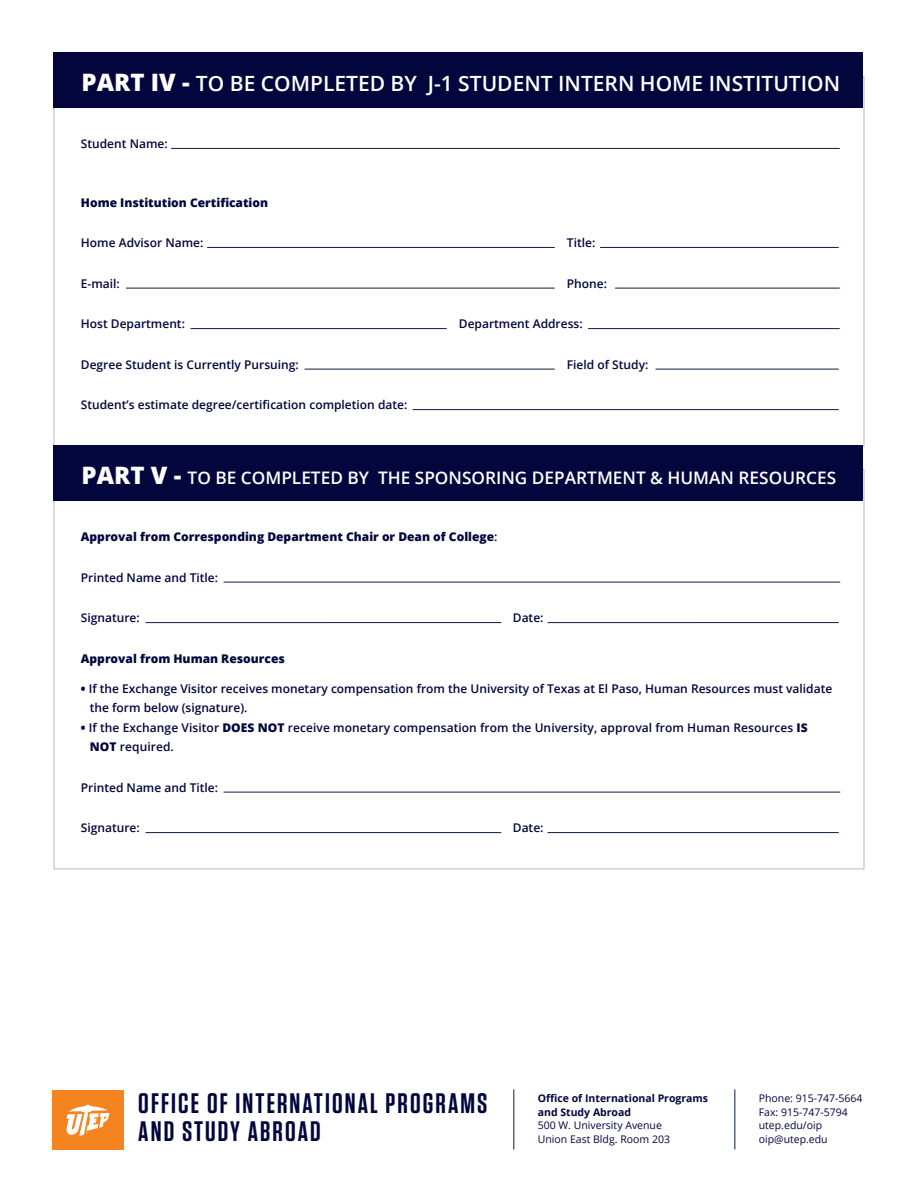
<style>
.page{position:relative;width:918px;height:1188px;background:#fff}
.page>*{position:absolute;margin:0;border:0;box-sizing:border-box;transform-origin:0 0}
.t1{font:600 28.2px/28.2px "Tungsten";letter-spacing:.075em;color:#02063d}
.t2{font:600 21px "Open Sans";color:#fff}
.t3{font:600 17.25px "Open Sans";color:#fff}
.t4{font:600 12px/19.5px "Open Sans";color:#02063d}
.t5{font:800 12px "Open Sans";color:#02063d}
.t6{font:10.5px/13.5px "Open Sans";color:#02063d}
.t7{font:700 10.5px/13.5px "Open Sans";color:#02063d}
.s1{font-weight:800;font-size:24px}
.s2{font-weight:600}
.s3{font-weight:800}
</style>
<div class="page">
<hr style="left:548px;top:832px;width:291px;height:1px;background:#091e40">
<hr style="left:146px;top:832px;width:355px;height:1px;background:#091e40">
<hr style="left:224px;top:792px;width:616px;height:1px;background:#091e40">
<hr style="left:548px;top:622px;width:291px;height:1px;background:#091e40">
<hr style="left:146px;top:622px;width:355px;height:1px;background:#091e40">
<hr style="left:224px;top:582px;width:616px;height:1px;background:#091e40">
<hr style="left:413px;top:409px;width:426px;height:1px;background:#091e40">
<hr style="left:656px;top:369px;width:183px;height:1px;background:#091e40">
<hr style="left:305px;top:369px;width:250px;height:1px;background:#091e40">
<hr style="left:191px;top:328px;width:256px;height:1px;background:#091e40">
<hr style="left:588px;top:328px;width:252px;height:1px;background:#091e40">
<hr style="left:615px;top:288px;width:225px;height:1px;background:#091e40">
<hr style="left:126px;top:288px;width:429px;height:1px;background:#091e40">
<hr style="left:600px;top:247px;width:239px;height:1px;background:#091e40">
<hr style="left:207px;top:247px;width:348px;height:1px;background:#091e40">
<hr style="left:171px;top:148px;width:669px;height:1px;background:#091e40">
<div style="left:53px;top:53px;width:810px;height:55px;background:#02063d"></div>
<hr style="left:735px;top:1089px;width:1px;height:61px;background:#091e40">
<hr style="left:514px;top:1090px;width:1px;height:60px;background:#091e40">
<div style="left:53px;top:1090px;width:71px;height:60px;background:#f58320"></div>
<svg style="left:66px;top:1105px;width:43px;height:31px"></svg>
<div style="left:53px;top:446px;width:810px;height:55px;background:#02063d"></div>
<h2 class="t2" style="left:82px;top:69px;width:760px"><span class="s1">PART IV -</span> TO BE COMPLETED BY J-1 STUDENT INTERN HOME INSTITUTION</h2>
<p class="t4" style="left:81px;top:134px;width:88px">Student Name:</p>
<p class="t5" style="left:81px;top:193px;width:189px">Home Institution Certification</p>
<p class="t4" style="left:81px;top:233px;width:124px">Home Advisor Name:</p>
<p class="t4" style="left:567px;top:233px;width:30px">Title:</p>
<p class="t4" style="left:81px;top:273px;width:40px">E-mail:</p>
<p class="t4" style="left:567px;top:273px;width:42px">Phone:</p>
<p class="t4" style="left:81px;top:314px;width:106px">Host Department:</p>
<p class="t4" style="left:459px;top:314px;width:125px">Department Address:</p>
<p class="t4" style="left:81px;top:354px;width:219px">Degree Student is Currently Pursuing:</p>
<p class="t4" style="left:567px;top:354px;width:83px">Field of Study:</p>
<p class="t4" style="left:81px;top:395px;width:328px">Student’s estimate degree/certification completion date:</p>
<h3 class="t3" style="left:82px;top:466px;width:756px"><span class="s1">PART V -</span> TO BE COMPLETED BY THE SPONSORING DEPARTMENT &amp; HUMAN RESOURCES</h3>
<p class="t5" style="left:81px;top:528px;width:418px">Approval from Corresponding Department Chair or Dean of College<span class="s2">:</span></p>
<p class="t4" style="left:81px;top:567px;width:139px">Printed Name and Title:</p>
<p class="t4" style="left:81px;top:608px;width:60px">Signature:</p>
<p class="t4" style="left:513px;top:608px;width:32px">Date:</p>
<p class="t5" style="left:81px;top:649px;width:205px">Approval from Human Resources</p>
<p class="t4" style="left:90px;top:678px;width:744px;text-indent:-9px"><span class="s3">•</span> If the Exchange Visitor receives monetary compensation from the University of Texas at El Paso, Human Resources must validate the form below (signature).</p>
<p class="t4" style="left:90px;top:717px;width:719px;text-indent:-9px"><span class="s3">•</span> If the Exchange Visitor <span class="s3">DOES NOT</span> receive monetary compensation from the University, approval from Human Resources <span class="s3">IS<br>NOT</span> required.</p>
<p class="t4" style="left:81px;top:777px;width:139px">Printed Name and Title:</p>
<p class="t4" style="left:81px;top:818px;width:60px">Signature:</p>
<p class="t4" style="left:513px;top:818px;width:32px">Date:</p>
<h1 class="t1" style="left:138px;top:1090px;width:351px">OFFICE OF INTERNATIONAL PROGRAMS<br>AND STUDY ABROAD</h1>
<p class="t7" style="left:538px;top:1091px;width:172px">Office of International Programs and Study Abroad</p>
<p class="t6" style="left:538px;top:1118px;width:134px">500 W. University Avenue<br>Union East Bldg. Room 203</p>
<p class="t6" style="left:759px;top:1091px;width:105px">Phone: 915-747-5664<br>Fax: 915-747-5794 utep.edu/oip oip@utep.edu</p>
</div>
